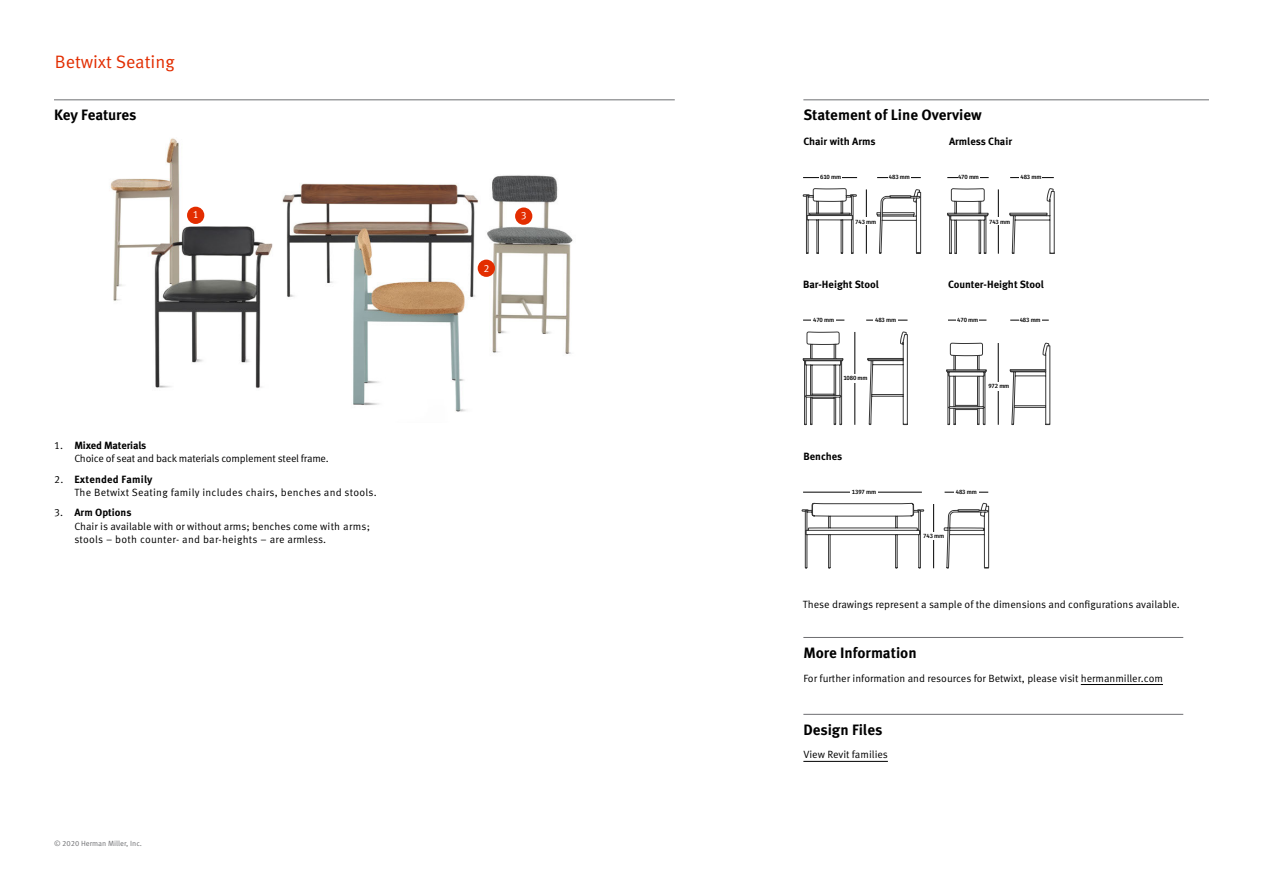
<style>
.page{position:relative;width:1263px;height:893px;background:#fff}
.page>*{position:absolute;margin:0;border:0;box-sizing:border-box;transform-origin:0 0}
.t1{font:18px "Meta OT Norm";color:#e22d00}
.t2{font:700 15px "Meta OT";color:#000}
.t3{font:10.5px/13.5px "Meta OT Norm";color:#000}
.t4{font:700 10.5px "Meta OT";color:#000}
.t5{font:10.5px "Meta OT Norm";letter-spacing:.025em;color:#000}
.t6{font:10.5px "Meta OT Norm";letter-spacing:-.02em;color:#000}
.t7{font:700 10.5px "Meta OT";letter-spacing:.025em;color:#000}
.t8{font:10.5px "Meta OT Norm";color:#fff}
.t9{font:7.5px "Meta OT Norm";color:#6d6e71}
.t10{font:500 6px "Fira Sans";letter-spacing:-.025em;color:#000}
.s1{font-family:"Meta OT Norm";font-weight:400}
</style>
<div class="page">
<img style="left:110px;top:138px;width:463px;height:274px">
<hr style="left:803px;top:100px;width:406px;height:1px;background:#6d6e71">
<hr style="left:54px;top:100px;width:621px;height:1px;background:#6d6e71">
<div style="left:478px;top:260px;width:17px;height:17px;background:#e32d00;border-radius:50%"></div>
<div style="left:515px;top:207px;width:17px;height:18px;background:#e32d00;border-radius:50%"></div>
<div style="left:187px;top:207px;width:17px;height:17px;background:#e32d00;border-radius:50%"></div>
<hr style="left:877px;top:177px;width:44px;height:1px;background:#000">
<hr style="left:866px;top:189px;width:1px;height:65px;background:#000">
<div style="left:855px;top:217px;width:22px;height:8px;background:#fff"></div>
<div style="left:888px;top:174px;width:23px;height:7px;background:#fff"></div>
<hr style="left:803px;top:177px;width:54px;height:1px;background:#000">
<div style="left:819px;top:174px;width:23px;height:6px;background:#fff"></div>
<hr style="left:803px;top:320px;width:41px;height:1px;background:#000">
<div style="left:811px;top:316px;width:25px;height:7px;background:#fff"></div>
<hr style="left:1010px;top:177px;width:44px;height:1px;background:#000">
<hr style="left:998px;top:189px;width:1px;height:65px;background:#000">
<div style="left:989px;top:217px;width:21px;height:8px;background:#fff"></div>
<div style="left:1020px;top:174px;width:22px;height:7px;background:#fff"></div>
<hr style="left:947px;top:177px;width:42px;height:1px;background:#000">
<div style="left:958px;top:174px;width:21px;height:7px;background:#fff"></div>
<hr style="left:866px;top:320px;width:41px;height:1px;background:#000">
<hr style="left:854px;top:332px;width:1px;height:93px;background:#000">
<div style="left:842px;top:375px;width:27px;height:8px;background:#fff"></div>
<div style="left:873px;top:316px;width:25px;height:9px;background:#fff"></div>
<hr style="left:948px;top:320px;width:38px;height:1px;background:#000">
<div style="left:956px;top:316px;width:23px;height:7px;background:#fff"></div>
<hr style="left:1010px;top:320px;width:39px;height:1px;background:#000">
<hr style="left:998px;top:343px;width:1px;height:82px;background:#000">
<div style="left:988px;top:382px;width:21px;height:8px;background:#fff"></div>
<div style="left:1019px;top:316px;width:22px;height:8px;background:#fff"></div>
<hr style="left:803px;top:637px;width:380px;height:1px;background:#6d6e71">
<hr style="left:1081px;top:684px;width:82px;height:1px;background:#000">
<hr style="left:803px;top:492px;width:119px;height:1px;background:#000">
<div style="left:850px;top:488px;width:27px;height:9px;background:#fff"></div>
<hr style="left:944px;top:492px;width:44px;height:1px;background:#000">
<hr style="left:933px;top:504px;width:1px;height:64px;background:#000">
<div style="left:921px;top:532px;width:25px;height:8px;background:#fff"></div>
<div style="left:954px;top:488px;width:25px;height:8px;background:#fff"></div>
<svg style="left:802px;top:503px;width:122px;height:65px"></svg>
<svg style="left:944px;top:503px;width:45px;height:65px"></svg>
<svg style="left:947px;top:188px;width:41px;height:66px"></svg>
<svg style="left:1009px;top:188px;width:45px;height:66px"></svg>
<svg style="left:803px;top:188px;width:54px;height:66px"></svg>
<svg style="left:876px;top:189px;width:45px;height:65px"></svg>
<svg style="left:867px;top:331px;width:41px;height:94px"></svg>
<svg style="left:946px;top:343px;width:41px;height:83px"></svg>
<svg style="left:1010px;top:343px;width:40px;height:82px"></svg>
<svg style="left:803px;top:331px;width:40px;height:95px"></svg>
<hr style="left:803px;top:714px;width:380px;height:1px;background:#6d6e71">
<hr style="left:803px;top:761px;width:85px;height:1px;background:#000">
<h1 class="t1" style="left:55px;top:50px;width:121px">Betwixt Seating</h1>
<h2 class="t2" style="left:54px;top:106px;width:84px">Key Features</h2>
<p class="t8" style="left:193px;top:208px;width:7px">1</p>
<p class="t8" style="left:521px;top:210px;width:7px">3</p>
<p class="t8" style="left:483px;top:262px;width:7px">2</p>
<p class="t4" style="left:54px;top:439px;width:94px"><span class="s1">1.</span> Mixed Materials</p>
<p class="t6" style="left:74px;top:452px;width:256px">Choice of seat and back materials complement steel frame.</p>
<p class="t7" style="left:54px;top:472px;width:100px"><span class="s1">2.</span> Extended Family</p>
<p class="t5" style="left:74px;top:486px;width:304px">The Betwixt Seating family includes chairs, benches and stools.</p>
<p class="t4" style="left:54px;top:506px;width:79px"><span class="s1">3.</span> Arm Options</p>
<p class="t3" style="left:74px;top:520px;width:297px">Chair is available with or without arms; benches come with arms; stools – both counter- and bar-heights – are armless.</p>
<p class="t9" style="left:54px;top:839px;width:90px">© 2020 Herman Miller, Inc.</p>
<h2 class="t2" style="left:803px;top:106px;width:180px">Statement of Line Overview</h2>
<p class="t4" style="left:803px;top:135px;width:74px">Chair with Arms</p>
<p class="t4" style="left:949px;top:135px;width:65px">Armless Chair</p>
<p class="t10" style="left:820px;top:173px;width:22px">610 mm</p>
<p class="t10" style="left:889px;top:173px;width:22px">483 mm</p>
<p class="t10" style="left:958px;top:173px;width:22px">470 mm</p>
<p class="t10" style="left:1020px;top:173px;width:22px">483 mm</p>
<p class="t10" style="left:855px;top:217px;width:22px">743 mm</p>
<p class="t10" style="left:989px;top:217px;width:22px">743 mm</p>
<p class="t4" style="left:803px;top:277px;width:77px">Bar-Height Stool</p>
<p class="t4" style="left:948px;top:277px;width:97px">Counter-Height Stool</p>
<p class="t10" style="left:813px;top:315px;width:22px">470 mm</p>
<p class="t10" style="left:875px;top:315px;width:22px">483 mm</p>
<p class="t10" style="left:957px;top:315px;width:22px">470 mm</p>
<p class="t10" style="left:1020px;top:315px;width:22px">483 mm</p>
<p class="t10" style="left:843px;top:373px;width:26px">1080 mm</p>
<p class="t10" style="left:988px;top:381px;width:22px">972 mm</p>
<p class="t4" style="left:803px;top:450px;width:41px">Benches</p>
<p class="t10" style="left:852px;top:487px;width:26px">1397 mm</p>
<p class="t10" style="left:956px;top:487px;width:22px">483 mm</p>
<p class="t10" style="left:923px;top:531px;width:22px">743 mm</p>
<p class="t3" style="left:803px;top:598px;width:378px">These drawings represent a sample of the dimensions and configurations available.</p>
<h2 class="t2" style="left:803px;top:643px;width:115px">More Information</h2>
<p class="t3" style="left:803px;top:671px;width:361px">For further information and resources for Betwixt, please visit hermanmiller.com</p>
<h2 class="t2" style="left:803px;top:720px;width:80px">Design Files</h2>
<p class="t3" style="left:803px;top:748px;width:86px">View Revit families</p>
</div>
